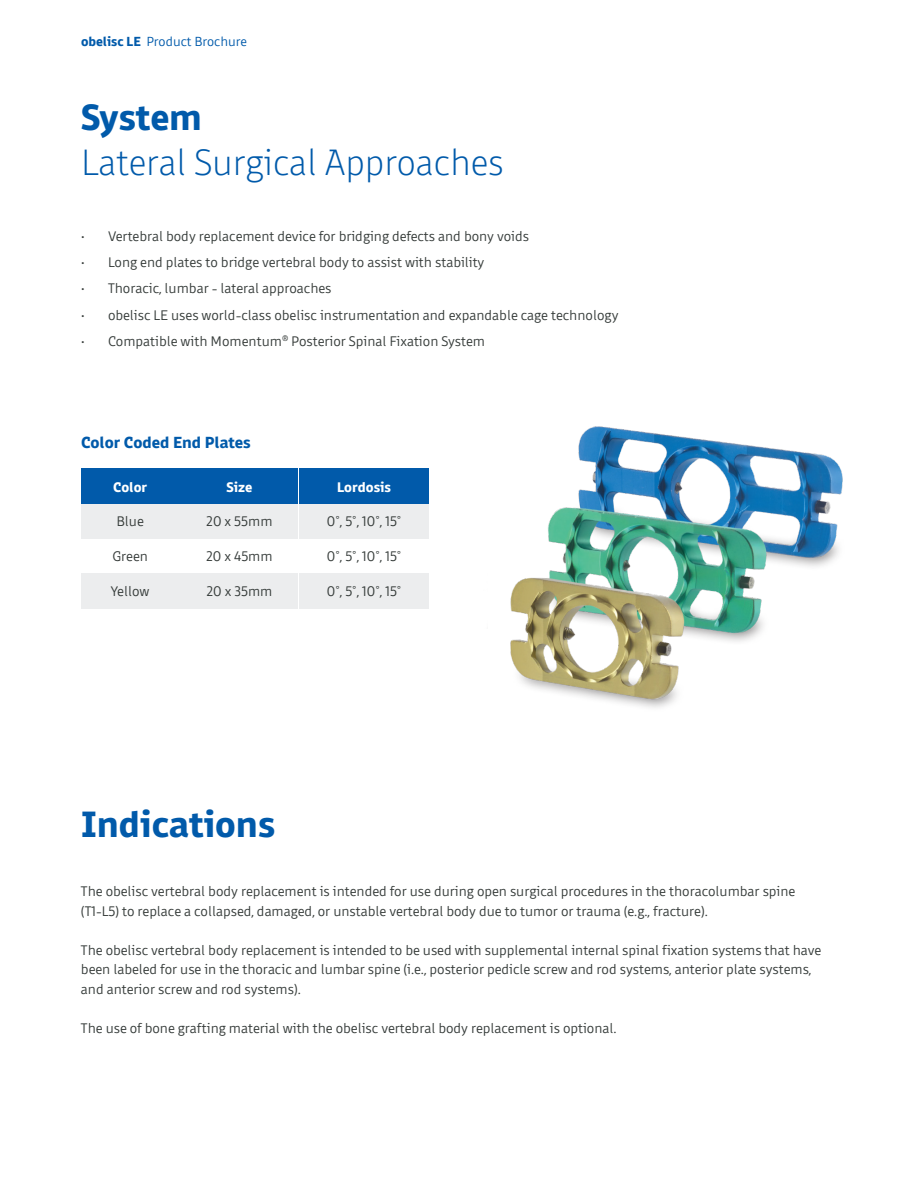
<style>
.page{position:relative;width:918px;height:1188px;background:#fff}
.page>*{position:absolute;margin:0;border:0;box-sizing:border-box;transform-origin:0 0}
.t1{font:200 37.5px "Domotika Pro";color:#015aaa}
.t2{font:700 37.5px "Domotika Pro";color:#015aaa}
.t3{font:700 16.5px "Domotika Pro";color:#015aaa}
.t4{font:300 14.25px/19.5px "Domotika Pro";color:#353b39}
.t5{font:700 14.25px "Domotika Pro";color:#fff}
.t6{font:300 13.5px "Domotika Pro";color:#015aaa}
.s1{font-weight:700}
</style>
<div class="page">
<img style="left:510px;top:426px;width:333px;height:282px">
<div style="left:81px;top:503px;width:98px;height:35px;background:#ecedee"></div>
<div style="left:181px;top:503px;width:117px;height:35px;background:#ecedee"></div>
<div style="left:300px;top:503px;width:129px;height:35px;background:#ecedee"></div>
<div style="left:81px;top:574px;width:98px;height:35px;background:#ecedee"></div>
<div style="left:181px;top:574px;width:117px;height:35px;background:#ecedee"></div>
<div style="left:300px;top:574px;width:129px;height:35px;background:#ecedee"></div>
<div style="left:81px;top:468px;width:98px;height:35px;background:#015aaa"></div>
<div style="left:181px;top:468px;width:117px;height:35px;background:#015aaa"></div>
<div style="left:300px;top:468px;width:129px;height:35px;background:#015aaa"></div>
<p class="t6" style="left:81px;top:32px;width:167px"><span class="s1">obelisc LE</span> Product Brochure</p>
<h1 class="t2" style="left:81px;top:87px;width:123px">System</h1>
<h1 class="t1" style="left:81px;top:135px;width:424px">Lateral Surgical Approaches</h1>
<p class="t4" style="left:81px;top:225px;width:450px">• Vertebral body replacement device for bridging defects and bony voids</p>
<p class="t4" style="left:81px;top:251px;width:405px">• Long end plates to bridge vertebral body to assist with stability</p>
<p class="t4" style="left:81px;top:277px;width:252px">• Thoracic, lumbar - lateral approaches</p>
<p class="t4" style="left:81px;top:304px;width:539px">• obelisc LE uses world-class obelisc instrumentation and expandable cage technology</p>
<p class="t4" style="left:81px;top:330px;width:406px">• Compatible with Momentum<sup>®</sup> Posterior Spinal Fixation System</p>
<p class="t3" style="left:81px;top:429px;width:171px">Color Coded End Plates</p>
<p class="t5" style="left:113px;top:475px;width:35px">Color</p>
<p class="t5" style="left:227px;top:475px;width:27px">Size</p>
<p class="t5" style="left:337px;top:475px;width:55px">Lordosis</p>
<p class="t4" style="left:116px;top:510px;width:29px">Blue</p>
<p class="t4" style="left:112px;top:545px;width:37px">Green</p>
<p class="t4" style="left:111px;top:580px;width:40px">Yellow</p>
<p class="t4" style="left:206px;top:510px;width:68px">20 x 55mm</p>
<p class="t4" style="left:206px;top:545px;width:68px">20 x 45mm</p>
<p class="t4" style="left:206px;top:580px;width:67px">20 x 35mm</p>
<p class="t4" style="left:327px;top:510px;width:76px">0°, 5°, 10°, 15°</p>
<p class="t4" style="left:327px;top:545px;width:76px">0°, 5°, 10°, 15°</p>
<p class="t4" style="left:327px;top:580px;width:76px">0°, 5°, 10°, 15°</p>
<h1 class="t2" style="left:81px;top:795px;width:196px">Indications</h1>
<p class="t4" style="left:81px;top:880px;width:716px">The obelisc vertebral body replacement is intended for use during open surgical procedures in the thoracolumbar spine (T1-L5) to replace a collapsed, damaged, or unstable vertebral body due to tumor or trauma (e.g., fracture).</p>
<p class="t4" style="left:81px;top:939px;width:742px">The obelisc vertebral body replacement is intended to be used with supplemental internal spinal fixation systems that have been labeled for use in the thoracic and lumbar spine (i.e., posterior pedicle screw and rod systems, anterior plate systems, and anterior screw and rod systems).</p>
<p class="t4" style="left:81px;top:1017px;width:537px">The use of bone grafting material with the obelisc vertebral body replacement is optional.</p>
</div>
